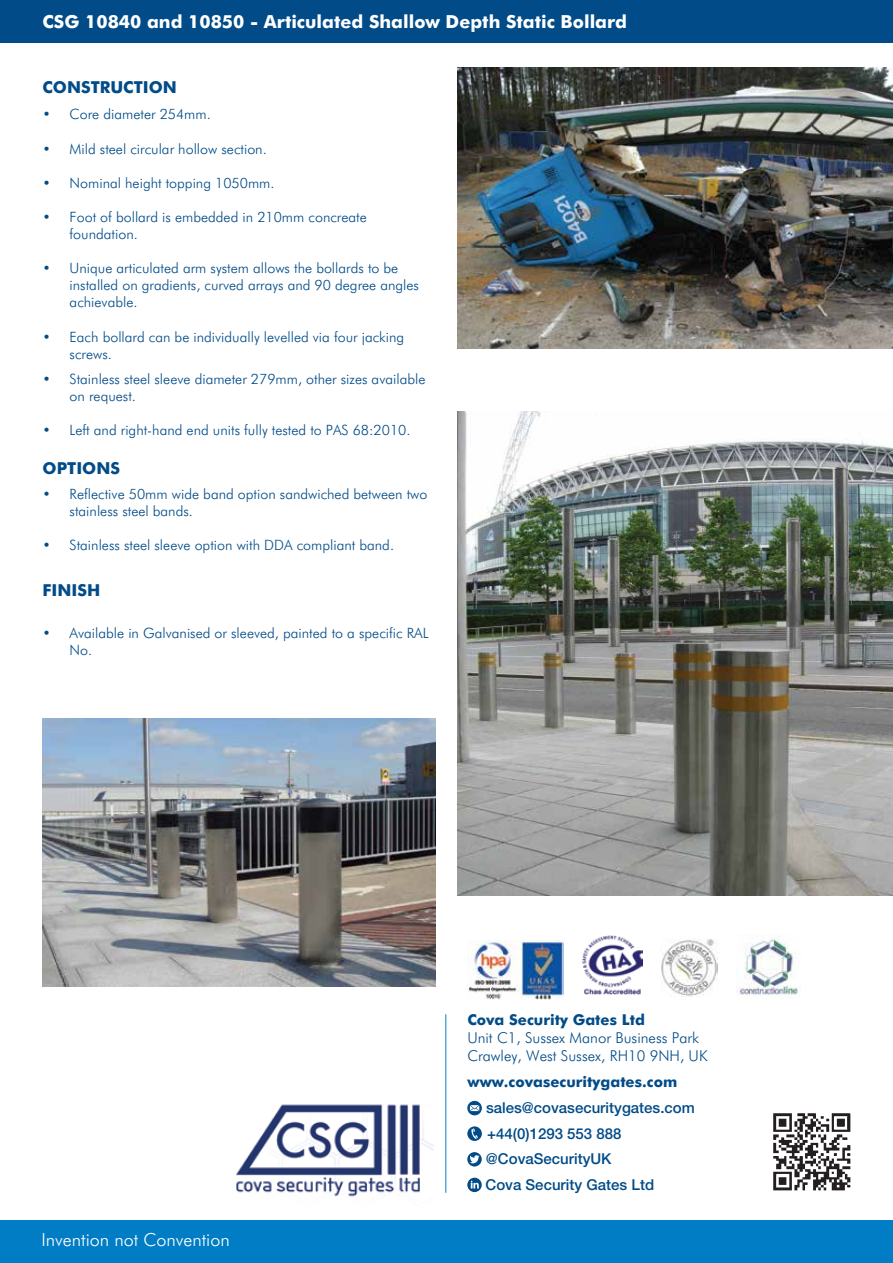
<style>
.page{position:relative;width:893px;height:1263px;background:#fff}
.page>*{position:absolute;margin:0;border:0;box-sizing:border-box;transform-origin:0 0}
.t1{font:700 18px "Futura BT";color:#fff}
.t2{font:300 18px "Futura BT";color:#fff}
.t3{font:700 16.5px "Futura BT";color:#004b88}
.t4{font:500 15px "Helvetica Neue";color:#004b88}
.t5{font:300 15px/18px "Futura BT";color:#004b88}
.t6{font:700 15px "Futura BT";color:#004b88}
.t7{font:300 14.25px/17.1px "Futura BT";color:#004b88}
</style>
<div class="page">
<div style="left:0;top:1220px;width:893px;height:43px;background:#007dc5"></div>
<div style="left:0;top:0;width:893px;height:42px;background:#004b88"></div>
<img style="left:457px;top:411px;width:436px;height:485px">
<img style="left:457px;top:68px;width:436px;height:280px">
<img style="left:43px;top:718px;width:393px;height:268px">
<img style="left:236px;top:1104px;width:198px;height:93px">
<img style="left:773px;top:1113px;width:78px;height:78px">
<hr style="left:445px;top:1014px;width:1px;height:179px;background:#007dc5">
<svg style="left:467px;top:1178px;width:15px;height:14px"></svg>
<svg style="left:467px;top:1152px;width:15px;height:14px"></svg>
<svg style="left:467px;top:1126px;width:15px;height:15px"></svg>
<svg style="left:467px;top:1101px;width:15px;height:14px"></svg>
<img style="left:661px;top:938px;width:57px;height:58px">
<img style="left:468px;top:940px;width:96px;height:59px">
<img style="left:737px;top:934px;width:62px;height:61px">
<img style="left:583px;top:935px;width:59px;height:60px">
<p class="t1" style="left:43px;top:10px;width:586px">CSG 10840 and 10850 - Articulated Shallow Depth Static Bollard</p>
<p class="t3" style="left:43px;top:77px;width:136px">CONSTRUCTION</p>
<p class="t7" style="left:43px;top:106px;width:170px">• Core diameter 254mm.</p>
<p class="t7" style="left:43px;top:140px;width:226px">• Mild steel circular hollow section.</p>
<p class="t7" style="left:43px;top:174px;width:234px">• Nominal height topping 1050mm.</p>
<p class="t7" style="left:70px;top:208px;width:299px;text-indent:-27px">• Foot of bollard is embedded in 210mm concreate foundation.</p>
<p class="t7" style="left:70px;top:260px;width:351px;text-indent:-27px">• Unique articulated arm system allows the bollards to be installed on gradients, curved arrays and 90 degree angles achievable.</p>
<p class="t7" style="left:70px;top:328px;width:336px;text-indent:-27px">• Each bollard can be individually levelled via four jacking screws.</p>
<p class="t7" style="left:70px;top:370px;width:357px;text-indent:-27px">• Stainless steel sleeve diameter 279mm, other sizes available on request.</p>
<p class="t7" style="left:43px;top:422px;width:369px">• Left and right-hand end units fully tested to PAS 68:2010.</p>
<p class="t3" style="left:43px;top:458px;width:79px">OPTIONS</p>
<p class="t7" style="left:70px;top:485px;width:359px;text-indent:-27px">• Reflective 50mm wide band option sandwiched between two stainless steel bands.</p>
<p class="t7" style="left:43px;top:536px;width:353px">• Stainless steel sleeve option with DDA compliant band.</p>
<p class="t3" style="left:43px;top:580px;width:59px">FINISH</p>
<p class="t7" style="left:70px;top:624px;width:360px;text-indent:-27px">• Available in Galvanised or sleeved, painted to a specific RAL<br>No.</p>
<p class="t2" style="left:41px;top:1229px;width:190px">Invention not Convention</p>
<p class="t6" style="left:467px;top:1010px;width:179px">Cova Security Gates Ltd</p>
<p class="t5" style="left:467px;top:1028px;width:242px">Unit C1, Sussex Manor Business Park<br>Crawley, West Sussex, RH10 9NH, UK</p>
<p class="t6" style="left:468px;top:1072px;width:211px">www.covasecuritygates.com</p>
<p class="t4" style="left:486px;top:1099px;width:210px">sales@covasecuritygates.com</p>
<p class="t4" style="left:487px;top:1124px;width:136px">+44(0)1293 553 888</p>
<p class="t4" style="left:486px;top:1150px;width:127px">@CovaSecurityUK</p>
<p class="t4" style="left:486px;top:1175px;width:170px">Cova Security Gates Ltd</p>
</div>
